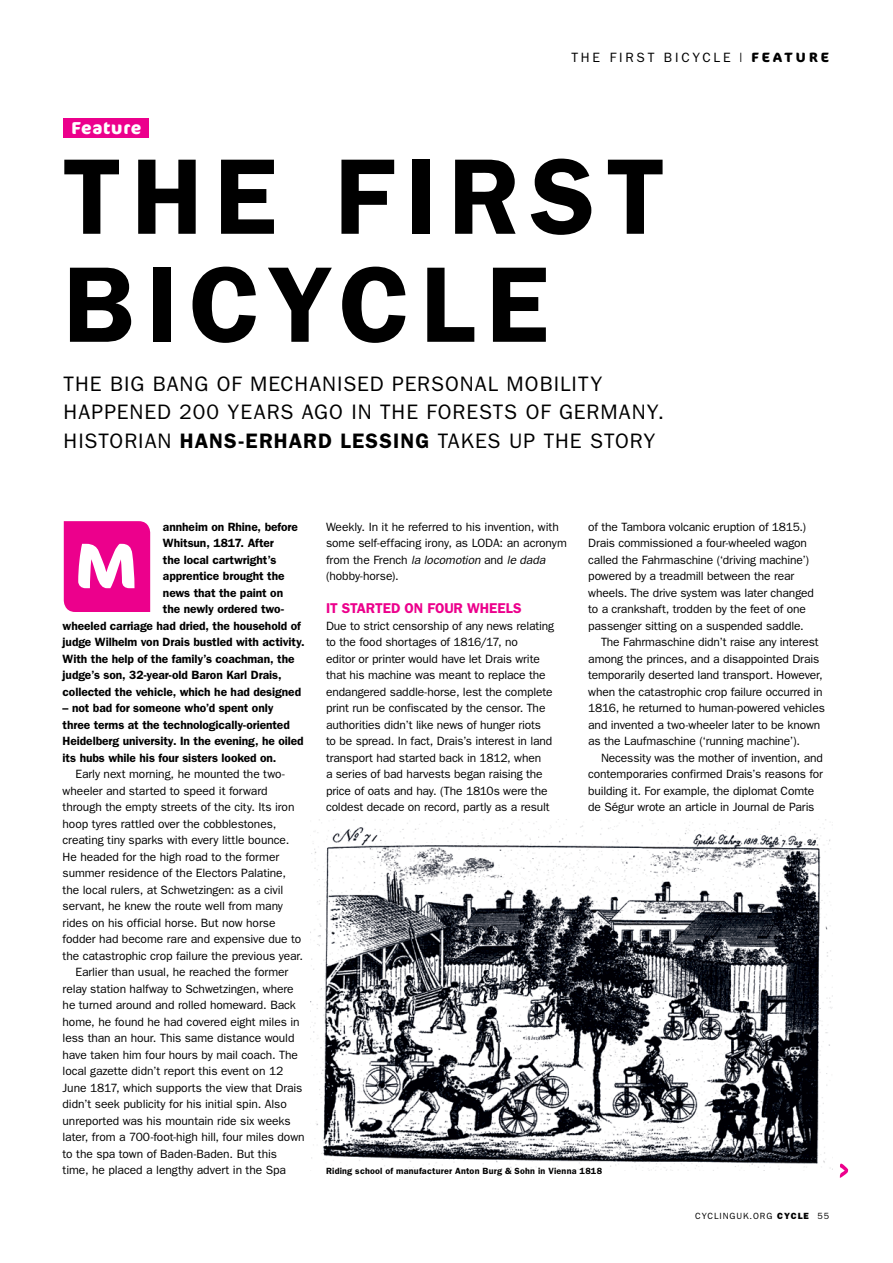
<style>
.page{position:relative;width:893px;height:1263px;background:#fff}
.page>*{position:absolute;margin:0;border:0;box-sizing:border-box;transform-origin:0 0}
.CTC_GREAT_RIDES_HEAD{font:600 108px/108px "Franklin Gothic";letter-spacing:.1em;color:#000}
.CTC_GREAT_RIDES_BODY{font:700 64.35px "Cocon Pro";color:#fff}
.CTC_GREAT_RIDES_SELL{font:21px/28.5px "Franklin Gothic";letter-spacing:.045em;color:#000}
.t1{font:700 17.25px "Cocon Pro";letter-spacing:.04em;color:#fff}
.CTC_GREAT_RIDES_BODY-2{font:600 14.25px "Franklin Gothic";letter-spacing:-.005em;color:#ec008c}
.t2{font:13.5px "Franklin Gothic";letter-spacing:.205em;color:#000}
.CTC_GREAT_RIDES_BODY-3{font:12px/16.5px "Franklin Gothic";letter-spacing:-.01em;color:#000}
.CTC_GREAT_RIDES_BODY-4{font:600 12px/16.5px "Franklin Gothic";letter-spacing:-.005em;color:#000}
.CTC_GREAT_RIDES_BOXO{font:600 9px "Franklin Gothic";letter-spacing:.02em;color:#000}
.t3{font:9px "Franklin Gothic";letter-spacing:.1em;color:#000}
.s1{font-family:"Cocon Pro";font-weight:700}
.s2{font-weight:600}
.s3{font-style:italic}
.s4{font-weight:800}
</style>
<div class="page">
<svg style="left:840px;top:1163px;width:8px;height:15px"></svg>
<img style="left:311px;top:819px;width:521px;height:352px">
<div style="left:64px;top:521px;width:86px;height:91px;background:#ec008c"></div>
<div style="left:64px;top:118px;width:85px;height:19px;background:#ec008c"></div>
<p class="t1" style="left:72px;top:116px;width:71px">Feature</p>
<p class="t2" style="left:571px;top:50px;width:259px">THE FIRST BICYCLE | <span class="s1">FEATURE</span></p>
<p class="CTC_GREAT_RIDES_HEAD" style="left:63px;top:140px;width:603px">THE FIRST<br>BICYCLE</p>
<p class="CTC_GREAT_RIDES_SELL" style="left:64px;top:369px;width:602px">THE BIG BANG OF MECHANISED PERSONAL MOBILITY<br>HAPPENED 200 YEARS AGO IN THE FORESTS OF GERMANY.<br>HISTORIAN <span class="s2">HANS-ERHARD LESSING</span> TAKES UP THE STORY</p>
<p class="CTC_GREAT_RIDES_BODY-4" style="left:163px;top:518px;width:137px">annheim on Rhine, before</p>
<p class="CTC_GREAT_RIDES_BODY-4" style="left:163px;top:534px;width:112px">Whitsun, 1817. After</p>
<p class="CTC_GREAT_RIDES_BODY-4" style="left:163px;top:551px;width:115px">the local cartwright’s</p>
<p class="CTC_GREAT_RIDES_BODY-4" style="left:163px;top:567px;width:123px">apprentice brought the</p>
<p class="CTC_GREAT_RIDES_BODY-4" style="left:163px;top:584px;width:122px">news that the paint on</p>
<p class="CTC_GREAT_RIDES_BODY-4" style="left:163px;top:600px;width:123px">the newly ordered two-</p>
<p class="CTC_GREAT_RIDES_BODY-4" style="left:63px;top:617px;width:240px">wheeled carriage had dried, the household of</p>
<p class="CTC_GREAT_RIDES_BODY-4" style="left:63px;top:633px;width:244px">judge Wilhelm von Drais bustled with activity.</p>
<p class="CTC_GREAT_RIDES_BODY-4" style="left:63px;top:650px;width:233px">With the help of the family’s coachman, the</p>
<p class="CTC_GREAT_RIDES_BODY-4" style="left:63px;top:666px;width:221px">judge’s son, 32-year-old Baron Karl Drais,</p>
<p class="CTC_GREAT_RIDES_BODY-4" style="left:63px;top:683px;width:240px">collected the vehicle, which he had designed</p>
<p class="CTC_GREAT_RIDES_BODY-4" style="left:63px;top:699px;width:243px">– not bad for someone who’d spent only three terms at the technologically-oriented Heidelberg university. In the evening, he oiled its hubs while his four sisters looked on.</p>
<p class="CTC_GREAT_RIDES_BODY-3" style="left:63px;top:765px;width:242px;text-indent:13px">Early next morning, he mounted the two&shy;wheeler and started to speed it forward through the empty streets of the city. Its iron hoop tyres rattled over the cobblestones, creating tiny sparks with every little bounce.<br>He headed for the high road to the former summer residence of the Electors Palatine, the local rulers, at Schwetzingen: as a civil servant, he knew the route well from many rides on his official horse. But now horse fodder had become rare and expensive due to the catastrophic crop failure the previous year.</p>
<p class="CTC_GREAT_RIDES_BODY-3" style="left:63px;top:963px;width:244px;text-indent:13px">Earlier than usual, he reached the former relay station halfway to Schwetzingen, where he turned around and rolled homeward. Back home, he found he had covered eight miles in less than an hour. This same distance would have taken him four hours by mail coach. The local gazette didn’t report this event on 12<br>June 1817, which supports the view that Drais didn’t seek publicity for his initial spin. Also unreported was his mountain ride six weeks later, from a 700-foot-high hill, four miles down to the spa town of Baden-Baden. But this time, he placed a lengthy advert in the Spa</p>
<p class="CTC_GREAT_RIDES_BODY" style="left:75px;top:521px;width:65px">M</p>
<p class="CTC_GREAT_RIDES_BODY-3" style="left:326px;top:518px;width:242px">Weekly. In it he referred to his invention, with some self-effacing irony, as LODA: an acronym from the French <span class="s3">la locomotion</span> and <span class="s3">le dada </span>(hobby-horse).</p>
<p class="CTC_GREAT_RIDES_BODY-2" style="left:326px;top:600px;width:197px">IT STARTED ON FOUR WHEELS</p>
<p class="CTC_GREAT_RIDES_BODY-3" style="left:326px;top:617px;width:230px">Due to strict censorship of any news relating to the food shortages of 1816/17, no<br>editor or printer would have let Drais write that his machine was meant to replace the endangered saddle-horse, lest the complete print run be confiscated by the censor. The authorities didn’t like news of hunger riots<br>to be spread. In fact, Drais’s interest in land transport had started back in 1812, when<br>a series of bad harvests began raising the price of oats and hay. (The 1810s were the coldest decade on record, partly as a result</p>
<p class="CTC_GREAT_RIDES_BODY-3" style="left:588px;top:518px;width:227px">of the Tambora volcanic eruption of 1815.)<br>Drais commissioned a four-wheeled wagon called the Fahrmaschine (‘driving machine’) powered by a treadmill between the rear wheels. The drive system was later changed to a crankshaft, trodden by the feet of one passenger sitting on a suspended saddle.</p>
<p class="CTC_GREAT_RIDES_BODY-3" style="left:588px;top:633px;width:238px;text-indent:13px">The Fahrmaschine didn’t raise any interest among the princes, and a disappointed Drais temporarily deserted land transport. However, when the catastrophic crop failure occurred in 1816, he returned to human-powered vehicles and invented a two-wheeler later to be known as the Laufmaschine (‘running machine’).</p>
<p class="CTC_GREAT_RIDES_BODY-3" style="left:588px;top:749px;width:236px;text-indent:13px">Necessity was the mother of invention, and contemporaries confirmed Drais’s reasons for building it. For example, the diplomat Comte de Ségur wrote an article in Journal de Paris</p>
<p class="CTC_GREAT_RIDES_BOXO" style="left:326px;top:1166px;width:278px">Riding school of manufacturer Anton Burg &amp; Sohn in Vienna 1818</p>
<p class="t3" style="left:695px;top:1211px;width:136px">CYCLINGUK.ORG <span class="s4">CYCLE</span> 55</p>
</div>
